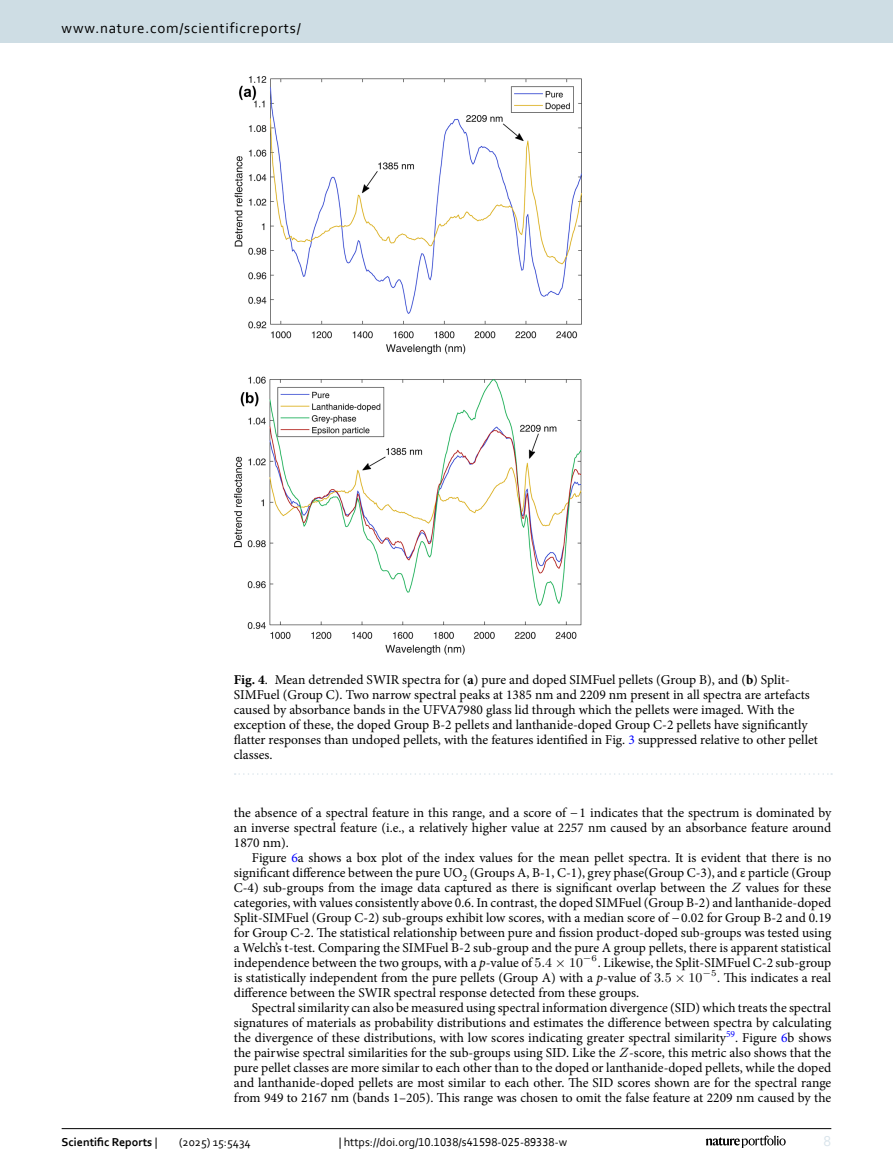
<style>
.page{position:relative;width:893px;height:1174px;background:#fff}
.page>*{position:absolute;margin:0;border:0;box-sizing:border-box;transform-origin:0 0}
.t1{font:15px "Corbel";letter-spacing:.05em;color:#000}
.t2{font:15px "Corbel";color:#d9e4eb}
.Body_Text_Indent{font:13.5px/15px "Minion Pro";color:#000;text-align:justify}
.Figure_Caption{font:13.5px/15px "Minion Pro";color:#000}
.Body_Text{font:13.5px/15px "Minion Pro";color:#000;text-align:justify}
.t3{font:12px "Corbel";color:#000}
.t4{font:700 12px "Corbel";color:#000}
.s1{font-weight:700}
.s2{color:#00f}
.s3{font-family:"LM Math Italic 9"}
.s4{font-style:italic}
.s5{font-family:"LM Roman 9"}
.s6{font-weight:400}
</style>
<div class="page">
<img style="left:234px;top:76px;width:348px;height:579px">
<svg style="left:235px;top:773px;width:597px;height:1px"></svg>
<hr style="left:62px;top:1128px;width:769px;height:1px;background:#000">
<svg style="left:706px;top:1135px;width:80px;height:12px"></svg>
<div style="left:0;top:0;width:893px;height:43px;background:#cedde4"></div>
<p class="t1" style="left:62px;top:18px;width:241px">www.nature.com/scientificreports/</p>
<p class="Figure_Caption" style="left:234px;top:672px;width:586px"><span class="s1">Fig. 4</span>. Mean detrended SWIR spectra for (<span class="s1">a</span>) pure and doped SIMFuel pellets (Group B), and (<span class="s1">b</span>) Split-SIMFuel (Group C). Two narrow spectral peaks at 1385 nm and 2209 nm present in all spectra are artefacts caused by absorbance bands in the UFVA7980 glass lid through which the pellets were imaged. With the exception of these, the doped Group B-2 pellets and lanthanide-doped Group C-2 pellets have significantly flatter responses than undoped pellets, with the features identified in Fig. <span class="s2">3</span> suppressed relative to other pellet classes.</p>
<p class="Body_Text" style="left:234px;top:805px;width:599px">the absence of a spectral feature in this range, and a score of −1 indicates that the spectrum is dominated by an inverse spectral feature (i.e., a relatively higher value at 2257 nm caused by an absorbance feature around 1870 nm).</p>
<p class="Body_Text_Indent" style="left:234px;top:850px;width:599px;text-indent:18px">Figure <span class="s2">6</span>a shows a box plot of the index values for the mean pellet spectra. It is evident that there is no significant difference between the pure UO<sub>2</sub> (Groups A, B-1, C-1), grey phase(Group C-3), and ε particle (Group C-4) sub-groups from the image data captured as there is significant overlap between the <span class="s3">Z</span> values for these categories, with values consistently above 0.6. In contrast, the doped SIMFuel (Group B-2) and lanthanide-doped Split-SIMFuel (Group C-2) sub-groups exhibit low scores, with a median score of −0.02 for Group B-2 and 0.19 for Group C-2. The statistical relationship between pure and fission product-doped sub-groups was tested using a Welch’s t-test. Comparing the SIMFuel B-2 sub-group and the pure A group pellets, there is apparent statistical independence between the two groups, with a <span class="s4">p</span>-value of <span class="s5">5</span><span class="s3">.</span><span class="s5">4</span></p>
<p class="Body_Text_Indent" style="left:569px;top:955px;width:264px"><span class="s5">10</span>−<sup>6</sup>. Likewise, the Split-SIMFuel C-2 sub-group</p>
<p class="Body_Text_Indent" style="left:234px;top:970px;width:439px">is statistically independent from the pure pellets (Group A) with a <span class="s4">p</span>-value of <span class="s5">3</span><span class="s3">.</span><span class="s5">5</span></p>
<p class="Body_Text_Indent" style="left:689px;top:970px;width:144px"><span class="s5">10</span>−<sup>5</sup>. This indicates a real</p>
<p class="Body_Text_Indent" style="left:234px;top:985px;width:407px">difference between the SWIR spectral response detected from these groups.</p>
<p class="Body_Text_Indent" style="left:234px;top:1000px;width:599px;text-indent:18px">Spectral similarity can also be measured using spectral information divergence (SID) which treats the spectral signatures of materials as probability distributions and estimates the difference between spectra by calculating the divergence of these distributions, with low scores indicating greater spectral similarity<sup>59</sup>. Figure <span class="s2">6</span>b shows the pairwise spectral similarities for the sub-groups using SID. Like the <span class="s3">Z</span>-score, this metric also shows that the pure pellet classes are more similar to each other than to the doped or lanthanide-doped pellets, while the doped and lanthanide-doped pellets are most similar to each other. The SID scores shown are for the spectral range from 949 to 2167 nm (bands 1–205). This range was chosen to omit the false feature at 2209 nm caused by the</p>
<p class="t4" style="left:62px;top:1134px;width:97px">Scientific Reports <span class="s6">|</span></p>
<p class="t3" style="left:179px;top:1134px;width:73px">(2025) 15:5434</p>
<p class="t3" style="left:339px;top:1134px;width:230px">| https://doi.org/10.1038/s41598-025-89338-w</p>
<p class="t2" style="left:824px;top:1132px;width:9px">8</p>
</div>
